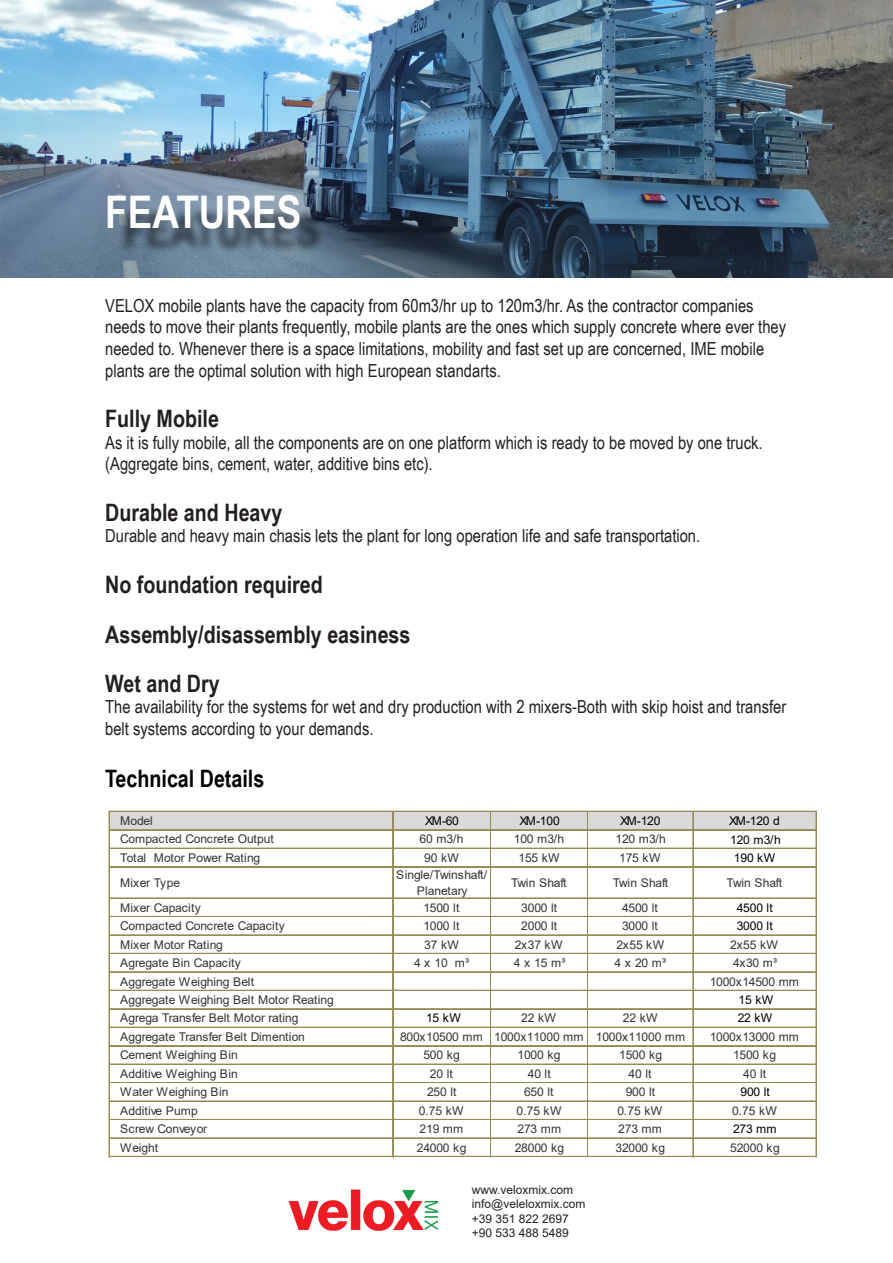
<style>
.page{position:relative;width:893px;height:1263px;background:#fff}
.page>*{position:absolute;margin:0;border:0;box-sizing:border-box;transform-origin:0 0}
.t1{font:700 45px "Arial Narrow";color:#fff}
.t2{font:700 24px/49.3px "Arial Narrow";color:#231f20}
.t3{font:700 24px "Arial Narrow";color:#000}
.t4{font:18px/21.6px "Arial Narrow";color:#231f20}
.t5{font:12px/15.8px "Arial";letter-spacing:-.015em;color:#333;text-align:center}
.t6{font:12px "Arial";letter-spacing:.005em;color:#333}
.t7{font:12px "Arial";letter-spacing:-.015em;color:#000}
.t8{font:12px/14.4px "Arial";color:#231f20}
</style>
<div class="page">
<img style="left:1px;top:0;width:891px;height:278px">
<img style="left:288px;top:1189px;width:151px;height:42px">
<svg style="left:118px;top:206px;width:207px;height:49px;background:#5d7081"></svg>
<div style="left:110px;top:812px;width:707px;height:18px;background:#d9d9d9"></div>
<hr style="left:110px;top:811px;width:707px;height:1px;background:#948a54">
<hr style="left:110px;top:829px;width:707px;height:1px;background:#948a54">
<hr style="left:110px;top:830px;width:707px;height:1px;background:#948a54">
<hr style="left:110px;top:848px;width:707px;height:1px;background:#948a54">
<hr style="left:110px;top:866px;width:707px;height:1px;background:#948a54">
<hr style="left:110px;top:898px;width:707px;height:1px;background:#948a54">
<hr style="left:110px;top:916px;width:707px;height:1px;background:#948a54">
<hr style="left:110px;top:934px;width:707px;height:1px;background:#948a54">
<hr style="left:110px;top:935px;width:707px;height:1px;background:#948a54">
<hr style="left:110px;top:953px;width:707px;height:1px;background:#948a54">
<hr style="left:110px;top:971px;width:707px;height:1px;background:#948a54">
<hr style="left:110px;top:972px;width:707px;height:1px;background:#948a54">
<hr style="left:110px;top:990px;width:707px;height:1px;background:#948a54">
<hr style="left:110px;top:1008px;width:707px;height:1px;background:#948a54">
<hr style="left:110px;top:1009px;width:707px;height:1px;background:#948a54">
<hr style="left:110px;top:1027px;width:707px;height:1px;background:#948a54">
<hr style="left:110px;top:1045px;width:707px;height:1px;background:#948a54">
<hr style="left:110px;top:1064px;width:707px;height:1px;background:#948a54">
<hr style="left:110px;top:1082px;width:707px;height:1px;background:#948a54">
<hr style="left:110px;top:1101px;width:707px;height:1px;background:#948a54">
<hr style="left:110px;top:1119px;width:707px;height:1px;background:#948a54">
<hr style="left:110px;top:1137px;width:707px;height:1px;background:#948a54">
<hr style="left:110px;top:1138px;width:707px;height:1px;background:#948a54">
<hr style="left:109px;top:811px;width:1px;height:346px;background:#948a54">
<hr style="left:392px;top:812px;width:1px;height:345px;background:#948a54">
<hr style="left:393px;top:812px;width:1px;height:345px;background:#948a54">
<hr style="left:490px;top:812px;width:1px;height:345px;background:#948a54">
<hr style="left:587px;top:812px;width:1px;height:345px;background:#948a54">
<hr style="left:693px;top:812px;width:1px;height:345px;background:#948a54">
<hr style="left:110px;top:1156px;width:707px;height:1px;background:#948a54">
<hr style="left:816px;top:812px;width:1px;height:345px;background:#948a54">
<h1 class="t1" style="left:105px;top:178px;width:198px">FEATURES</h1>
<p class="t4" style="left:105px;top:294px;width:682px">VELOX mobile plants have the capacity from 60m3/hr up to 120m3/hr. As the contractor companies needs to move their plants frequently, mobile plants are the ones which supply concrete where ever they needed to. Whenever there is a space limitations, mobility and fast set up are concerned, IME mobile plants are the optimal solution with high European standarts.</p>
<h2 class="t2" style="left:105px;top:393px;width:115px">Fully Mobile</h2>
<p class="t4" style="left:105px;top:431px;width:659px">As it is fully mobile, all the components are on one platform which is ready to be moved by one truck. (Aggregate bins, cement, water, additive bins etc).</p>
<h2 class="t2" style="left:105px;top:486px;width:179px">Durable and Heavy</h2>
<p class="t4" style="left:105px;top:524px;width:596px">Durable and heavy main chasis lets the plant for long operation life and safe transportation.</p>
<h2 class="t2" style="left:105px;top:558px;width:307px">No foundation required<br>Assembly/disassembly easiness<br>Wet and Dry</h2>
<p class="t4" style="left:105px;top:695px;width:682px">The availability for the systems for wet and dry production with 2 mixers-Both with skip hoist and transfer belt systems according to your demands.</p>
<h2 class="t3" style="left:105px;top:760px;width:161px">Technical Details</h2>
<p class="t5" style="left:120px;top:813px;width:34px">Model</p>
<p class="t7" style="left:425px;top:812px;width:35px">XM-60</p>
<p class="t7" style="left:519px;top:812px;width:42px">XM-100</p>
<p class="t7" style="left:620px;top:812px;width:42px">XM-120</p>
<p class="t7" style="left:729px;top:812px;width:52px">XM-120 d</p>
<p class="t5" style="left:120px;top:831px;width:155px">Compacted Concrete Output</p>
<p class="t5" style="left:420px;top:831px;width:46px">60 m3/h</p>
<p class="t5" style="left:514px;top:831px;width:52px">100 m3/h</p>
<p class="t5" style="left:615px;top:831px;width:52px">120 m3/h</p>
<p class="t7" style="left:730px;top:832px;width:52px">120 m3/h</p>
<p class="t5" style="left:120px;top:850px;width:142px">Total Motor Power Rating</p>
<p class="t5" style="left:424px;top:850px;width:36px">90 kW</p>
<p class="t5" style="left:518px;top:850px;width:43px">155 kW</p>
<p class="t5" style="left:619px;top:850px;width:43px">175 kW</p>
<p class="t7" style="left:734px;top:849px;width:43px">190 kW</p>
<p class="t6" style="left:120px;top:874px;width:61px">Mixer Type</p>
<p class="t5" style="left:396px;top:867px;width:92px">Single/Twinshaft/<br>Planetary</p>
<p class="t5" style="left:511px;top:875px;width:57px">Twin Shaft</p>
<p class="t5" style="left:613px;top:875px;width:57px">Twin Shaft</p>
<p class="t5" style="left:726px;top:875px;width:57px">Twin Shaft</p>
<p class="t6" style="left:120px;top:899px;width:82px">Mixer Capacity</p>
<p class="t5" style="left:423px;top:899px;width:38px">1500 lt</p>
<p class="t5" style="left:521px;top:899px;width:38px">3000 lt</p>
<p class="t5" style="left:622px;top:899px;width:38px">4500 lt</p>
<p class="t7" style="left:737px;top:899px;width:37px">4500 lt</p>
<p class="t5" style="left:120px;top:918px;width:166px">Compacted Concrete Capacity</p>
<p class="t5" style="left:423px;top:918px;width:38px">1000 lt</p>
<p class="t5" style="left:521px;top:918px;width:38px">2000 lt</p>
<p class="t5" style="left:622px;top:918px;width:38px">3000 lt</p>
<p class="t7" style="left:737px;top:918px;width:37px">3000 lt</p>
<p class="t6" style="left:120px;top:936px;width:104px">Mixer Motor Rating</p>
<p class="t5" style="left:424px;top:936px;width:36px">37 kW</p>
<p class="t5" style="left:515px;top:936px;width:49px">2x37 kW</p>
<p class="t5" style="left:616px;top:936px;width:49px">2x55 kW</p>
<p class="t5" style="left:730px;top:936px;width:49px">2x55 kW</p>
<p class="t5" style="left:120px;top:955px;width:122px">Agregate Bin Capacity</p>
<p class="t5" style="left:414px;top:955px;width:57px">4 x 10 m³</p>
<p class="t5" style="left:514px;top:955px;width:53px">4 x 15 m³</p>
<p class="t5" style="left:615px;top:955px;width:53px">4 x 20 m³</p>
<p class="t5" style="left:733px;top:955px;width:46px">4x30 m³</p>
<p class="t5" style="left:120px;top:973px;width:135px">Aggregate Weighing Belt</p>
<p class="t5" style="left:710px;top:973px;width:91px">1000x14500 mm</p>
<p class="t5" style="left:120px;top:992px;width:215px">Aggregate Weighing Belt Motor Reating</p>
<p class="t7" style="left:739px;top:991px;width:36px">15 kW</p>
<p class="t5" style="left:120px;top:1010px;width:180px">Agrega Transfer Belt Motor rating</p>
<p class="t7" style="left:426px;top:1010px;width:36px">15 kW</p>
<p class="t5" style="left:521px;top:1010px;width:36px">22 kW</p>
<p class="t5" style="left:623px;top:1010px;width:36px">22 kW</p>
<p class="t7" style="left:738px;top:1010px;width:36px">22 kW</p>
<p class="t5" style="left:120px;top:1029px;width:186px">Aggregate Transfer Belt Dimention</p>
<p class="t5" style="left:400px;top:1029px;width:287px">800x10500 mm 1000x11000 mm 1000x11000 mm</p>
<p class="t5" style="left:710px;top:1029px;width:91px">1000x13000 mm</p>
<p class="t5" style="left:120px;top:1047px;width:119px">Cement Weighing Bin</p>
<p class="t5" style="left:423px;top:1047px;width:38px">500 kg</p>
<p class="t5" style="left:518px;top:1047px;width:45px">1000 kg</p>
<p class="t5" style="left:619px;top:1047px;width:45px">1500 kg</p>
<p class="t5" style="left:733px;top:1047px;width:45px">1500 kg</p>
<p class="t6" style="left:120px;top:1065px;width:119px">Additive Weighing Bin</p>
<p class="t5" style="left:430px;top:1066px;width:24px">20 lt</p>
<p class="t5" style="left:528px;top:1066px;width:24px">40 lt</p>
<p class="t5" style="left:628px;top:1066px;width:24px">40 lt</p>
<p class="t5" style="left:743px;top:1066px;width:24px">40 lt</p>
<p class="t6" style="left:120px;top:1084px;width:110px">Water Weighing Bin</p>
<p class="t5" style="left:427px;top:1084px;width:31px">250 lt</p>
<p class="t5" style="left:524px;top:1084px;width:31px">650 lt</p>
<p class="t5" style="left:626px;top:1084px;width:31px">900 lt</p>
<p class="t7" style="left:740px;top:1084px;width:31px">900 lt</p>
<p class="t6" style="left:120px;top:1102px;width:79px">Additive Pump</p>
<p class="t5" style="left:419px;top:1102px;width:46px">0.75 kW</p>
<p class="t5" style="left:517px;top:1102px;width:46px">0.75 kW</p>
<p class="t5" style="left:617px;top:1102px;width:46px">0.75 kW</p>
<p class="t5" style="left:732px;top:1102px;width:46px">0.75 kW</p>
<p class="t5" style="left:120px;top:1121px;width:89px">Screw Conveyor</p>
<p class="t5" style="left:420px;top:1121px;width:45px">219 mm</p>
<p class="t5" style="left:518px;top:1121px;width:45px">273 mm</p>
<p class="t5" style="left:618px;top:1121px;width:45px">273 mm</p>
<p class="t7" style="left:733px;top:1121px;width:45px">273 mm</p>
<p class="t5" style="left:120px;top:1139px;width:39px">Weight</p>
<p class="t5" style="left:417px;top:1139px;width:51px">24000 kg</p>
<p class="t5" style="left:515px;top:1139px;width:51px">28000 kg</p>
<p class="t5" style="left:615px;top:1139px;width:51px">32000 kg</p>
<p class="t5" style="left:730px;top:1139px;width:51px">52000 kg</p>
<p class="t8" style="left:472px;top:1182px;width:115px">www.veloxmix.com info@veleloxmix.com +39 351 822 2697 +90 533 488 5489</p>
</div>
